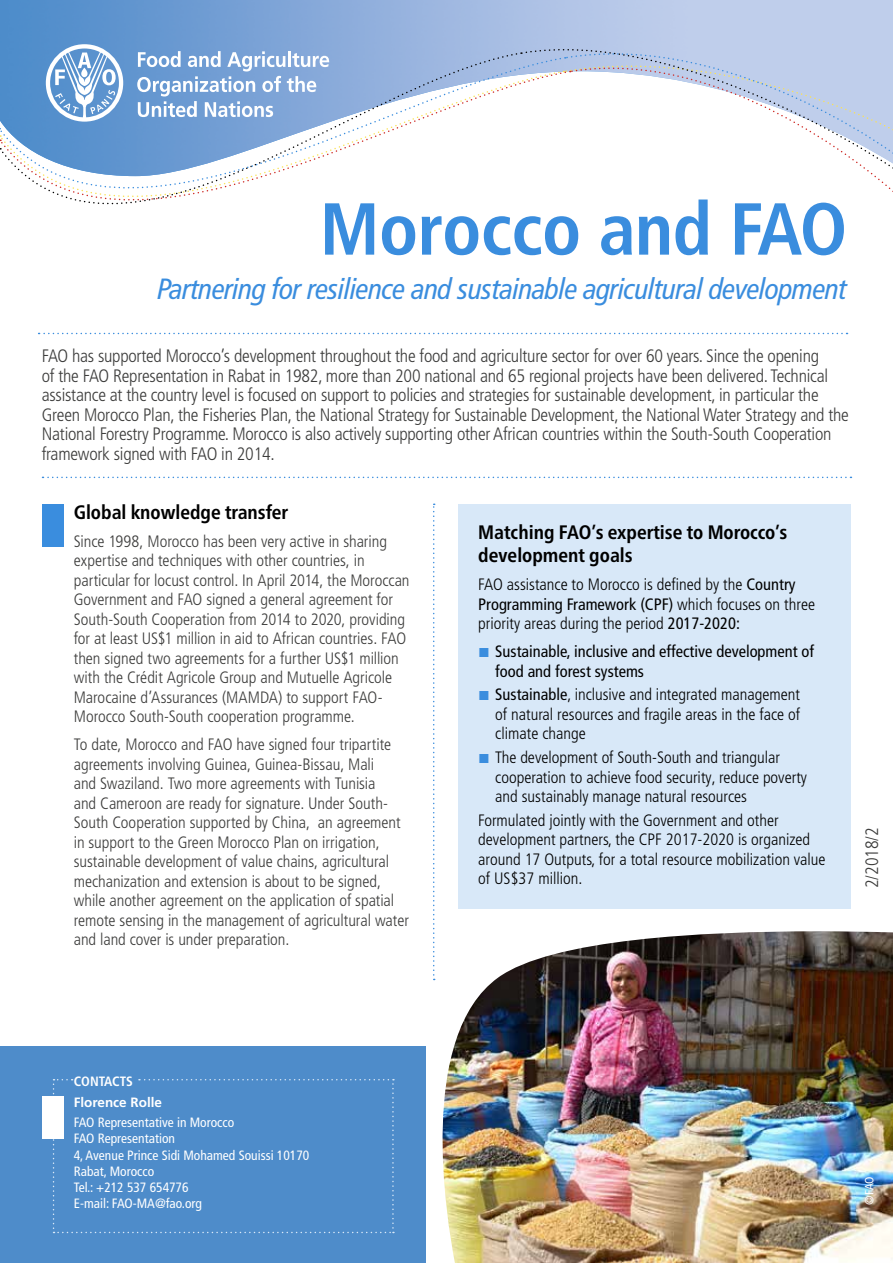
<style>
.page{position:relative;width:893px;height:1263px;background:#fff}
.page>*{position:absolute;margin:0;border:0;box-sizing:border-box;transform-origin:0 0}
.t1{font:700 condensed 73.5px "Frutiger LT Pro";letter-spacing:-.01em;color:#3a8dde}
.t2{font:italic condensed 29.25px "Frutiger LT Pro";letter-spacing:-.02em;color:#3a8dde}
.t3{font:700 condensed 19.5px/23.4px "Frutiger Neue LTCYR";color:#000}
.t4{font:300 condensed 18px/19.5px "Frutiger LT Pro";letter-spacing:-.015em;color:#3c3c3b}
.t5{font:300 condensed 16.5px/19.5px "Frutiger LT Pro";letter-spacing:-.005em;color:#3c3c3b}
.t6{font:300 condensed 16.5px/19.5px "Frutiger LT Pro";color:#000}
.t7{font:condensed 16.5px/19.5px "Frutiger LT Pro";color:#000}
.t8{font:condensed 13.5px/16.2px "Frutiger LT Pro";color:#fff}
.t9{font:700 13.5px "Frutiger LT Pro";color:#fff}
.t10{font:700 condensed 13.5px "Frutiger LT Pro";color:#fff}
.t11{font:condensed 12px "Frutiger LT Pro";color:#fff}
.s1{font-weight:400}
.s2{font-family:"Arial";font-stretch:normal;font-size:19.5px;color:#3a8dde}
.s3{font-family:"Arial";font-weight:400;font-stretch:normal;font-size:19.5px;color:#3a8dde}
</style>
<div class="page">
<img style="left:0;top:0;width:893px;height:164px">
<svg style="left:39px;top:333px;width:808px;height:1px"></svg>
<svg style="left:521px;top:29px;width:370px;height:135px;background:#b9c9e8"></svg>
<svg style="left:0;top:52px;width:518px;height:5px"></svg>
<svg style="left:570px;top:154px;width:322px;height:35px"></svg>
<svg style="left:0;top:57px;width:562px;height:148px"></svg>
<svg style="left:563px;top:34px;width:330px;height:120px"></svg>
<svg style="left:43px;top:477px;width:808px;height:1px"></svg>
<svg style="left:433px;top:504px;width:2px;height:476px"></svg>
<div style="left:458px;top:504px;width:392px;height:405px;background:#d8e8f8"></div>
<div style="left:43px;top:504px;width:21px;height:43px;background:#3a8dde"></div>
<div style="left:0;top:1047px;width:426px;height:216px;background:#4e8cca"></div>
<svg style="left:53px;top:1079px;width:341px;height:154px"></svg>
<div style="left:42px;top:1096px;width:21px;height:43px;background:#fff"></div>
<img style="left:442px;top:931px;width:451px;height:332px">
<svg style="left:137px;top:51px;width:192px;height:66px"></svg>
<svg style="left:46px;top:44px;width:77px;height:78px"></svg>
<h1 class="t1" style="left:320px;top:186px;width:529px">Morocco and FAO</h1>
<h2 class="t2" style="left:158px;top:272px;width:691px">Partnering for resilience and sustainable agricultural development</h2>
<p class="t4" style="left:42px;top:346px;width:809px">FAO has supported Morocco’s development throughout the food and agriculture sector for over 60 years. Since the opening<br>of the FAO Representation in Rabat in 1982, more than 200 national and 65 regional projects have been delivered. Technical assistance at the country level is focused on support to policies and strategies for sustainable development, in particular the Green Morocco Plan, the Fisheries Plan, the National Strategy for Sustainable Development, the National Water Strategy and the National Forestry Programme. Morocco is also actively supporting other African countries within the South-South Cooperation framework signed with FAO in 2014.</p>
<p class="t3" style="left:74px;top:500px;width:216px">Global knowledge transfer</p>
<p class="t5" style="left:74px;top:531px;width:337px">Since 1998, Morocco has been very active in sharing expertise and techniques with other countries, in particular for locust control. In April 2014, the Moroccan Government and FAO signed a general agreement for South-South Cooperation from 2014 to 2020, providing for at least US$1 million in aid to African countries. FAO then signed two agreements for a further US$1 million with the Crédit Agricole Group and Mutuelle Agricole Marocaine d’Assurances (MAMDA) to support FAO-Morocco South-South cooperation programme.</p>
<p class="t5" style="left:74px;top:735px;width:337px">To date, Morocco and FAO have signed four tripartite agreements involving Guinea, Guinea-Bissau, Mali<br>and Swaziland. Two more agreements with Tunisia<br>and Cameroon are ready for signature. Under South-South Cooperation supported by China, an agreement in support to the Green Morocco Plan on irrigation, sustainable development of value chains, agricultural mechanization and extension is about to be signed, while another agreement on the application of spatial remote sensing in the management of agricultural water and land cover is under preparation.</p>
<p class="t3" style="left:478px;top:520px;width:311px">Matching FAO’s expertise to Morocco’s development goals</p>
<p class="t6" style="left:478px;top:575px;width:338px">FAO assistance to Morocco is defined by the <span class="s1">Country<br>Programming Framework (CPF)</span> which focuses on three priority areas during the period <span class="s1">2017-2020:</span></p>
<p class="t7" style="left:495px;top:642px;width:320px;text-indent:-17px"><span class="s2">■</span> Sustainable, inclusive and effective development of food and forest systems</p>
<p class="t6" style="left:495px;top:685px;width:306px;text-align:justify;text-indent:-17px"><span class="s3">■</span> <span class="s1">Sustainable</span>, inclusive and integrated management of natural resources and fragile areas in the face of climate change</p>
<p class="t6" style="left:495px;top:748px;width:313px;text-indent:-17px"><span class="s3">■</span> The development of South-South and triangular cooperation to achieve food security, reduce poverty and sustainably manage natural resources</p>
<p class="t6" style="left:478px;top:810px;width:349px">Formulated jointly with the Government and other development partners, the CPF 2017-2020 is organized around 17 Outputs, for a total resource mobilization value of US$37 million.</p>
<p class="t4" style="left:862px;top:888px;width:63px;rotate:-90deg">2/2018/2</p>
<p class="t10" style="left:74px;top:1073px;width:61px">CONTACTS</p>
<p class="t9" style="left:74px;top:1094px;width:90px">Florence Rolle</p>
<p class="t8" style="left:74px;top:1114px;width:237px">FAO Representative in Morocco<br>FAO Representation<br>4, Avenue Prince Sidi Mohamed Souissi 10170<br>Rabat, Morocco<br>Tel.: +212 537 654776<br>E-mail: FAO-MA@fao.org</p>
<p class="t11" style="left:862px;top:1204px;width:30px;rotate:-90deg">©FAO</p>
</div>
